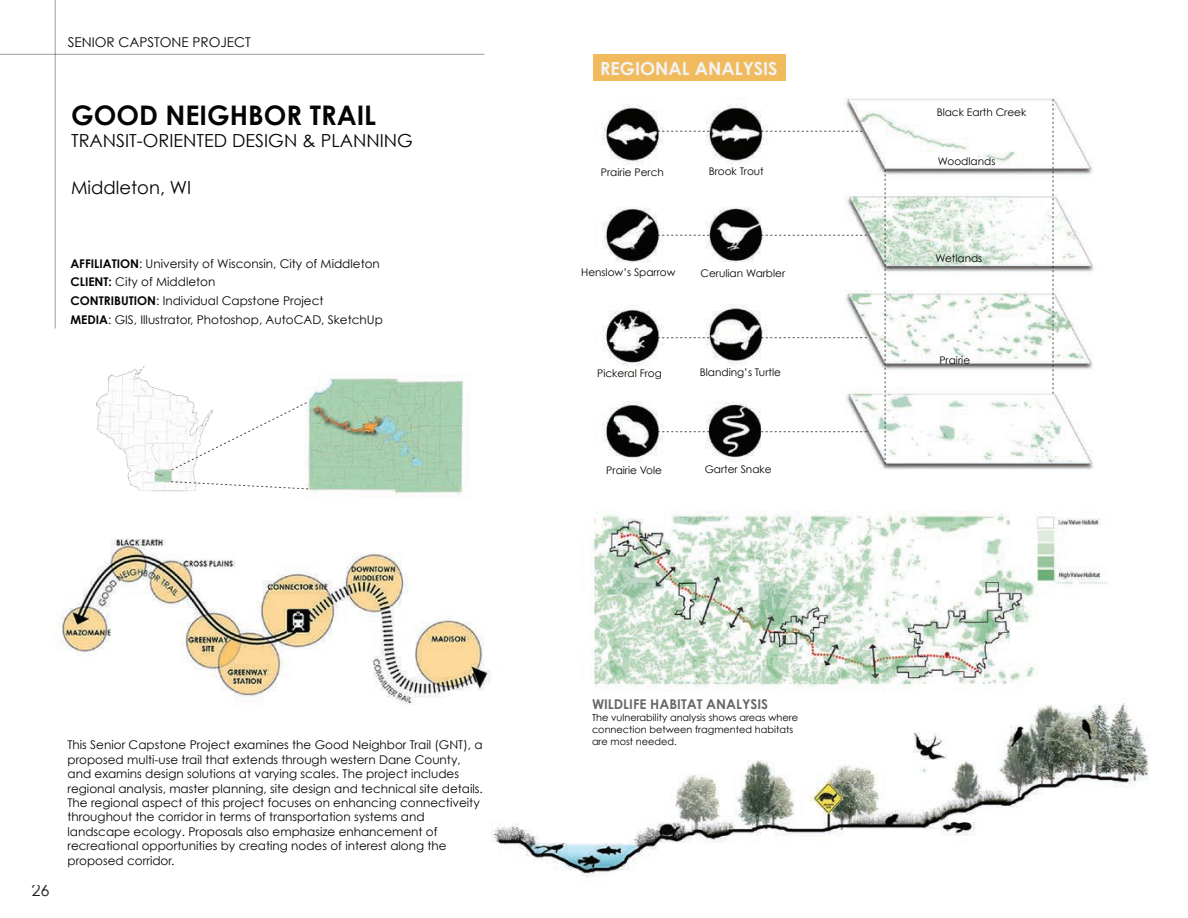
<style>
.page{position:relative;width:1188px;height:918px;background:#fff}
.page>*{position:absolute;margin:0;border:0;box-sizing:border-box;transform-origin:0 0}
.t1{font:700 27px "Century Gothic";color:#040503}
.t2{font:18px "Century Gothic";color:#040503}
.t3{font:700 18px "Century Gothic";color:#f1f4f4}
.t4{font:16.5px "Century Gothic";color:#231f20}
.t5{font:700 13.5px "Century Gothic";color:rgb(4 5 3/.6)}
.t6{font:13.5px "Century Gothic";color:#040503}
.t7{font:12px/14.4px "Century Gothic";color:#040503}
.t8{font:10.5px "Century Gothic";color:#040503}
.t9{font:9.75px/11.7px "Century Gothic";color:#040503}
.s1{font-weight:700}
</style>
<div class="page">
<img style="left:0;top:0;width:1149px;height:877px">
<hr style="left:0;top:54px;width:484px;height:1px;background:#040503">
<svg style="left:658px;top:131px;width:53px;height:1px"></svg>
<svg style="left:761px;top:131px;width:101px;height:1px"></svg>
<svg style="left:1053px;top:100px;width:1px;height:294px"></svg>
<svg style="left:885px;top:170px;width:1px;height:297px"></svg>
<svg style="left:658px;top:235px;width:53px;height:1px"></svg>
<svg style="left:761px;top:235px;width:107px;height:1px"></svg>
<svg style="left:658px;top:337px;width:53px;height:1px"></svg>
<svg style="left:761px;top:337px;width:107px;height:1px"></svg>
<svg style="left:658px;top:431px;width:53px;height:1px"></svg>
<svg style="left:761px;top:431px;width:107px;height:1px"></svg>
<div style="left:593px;top:55px;width:193px;height:26px;background:#f1ba5d"></div>
<hr style="left:55px;top:0;width:1px;height:329px;background:#040503">
<img style="left:96px;top:363px;width:118px;height:130px">
<svg style="left:171px;top:481px;width:139px;height:8px"></svg>
<svg style="left:172px;top:401px;width:137px;height:69px"></svg>
<p class="t6" style="left:68px;top:34px;width:185px">SENIOR CAPSTONE PROJECT</p>
<h1 class="t1" style="left:71px;top:98px;width:307px">GOOD NEIGHBOR TRAIL</h1>
<h2 class="t2" style="left:71px;top:129px;width:343px">TRANSIT-ORIENTED DESIGN &amp; PLANNING</h2>
<h2 class="t2" style="left:71px;top:176px;width:122px">Middleton, WI</h2>
<p class="t7" style="left:70px;top:254px;width:314px;line-height:18.9px"><span class="s1">AFFILIATION</span>: University of Wisconsin, City of Middleton <span class="s1">CLIENT:</span> City of Middleton<br><span class="s1">CONTRIBUTION</span>: Individual Capstone Project<br><span class="s1">MEDIA</span>: GIS, Illustrator, Photoshop, AutoCAD, SketchUp</p>
<h3 class="t4" style="left:32px;top:880px;width:20px">26</h3>
<p class="t7" style="left:68px;top:738px;width:417px">This Senior Capstone Project examines the Good Neighbor Trail (GNT), a proposed multi-use trail that extends through western Dane County, and examins design solutions at varying scales. The project includes regional analysis, master planning, site design and technical site details.<br>The regional aspect of this project focuses on enhancing connectiveity throughout the corridor in terms of transportation systems and landscape ecology. Proposals also emphasize enhancement of recreational opportunities by creating nodes of interest along the proposed corridor.</p>
<h2 class="t3" style="left:600px;top:57px;width:179px">REGIONAL ANALYSIS</h2>
<p class="t8" style="left:601px;top:166px;width:64px">Prairie Perch</p>
<p class="t8" style="left:709px;top:165px;width:57px">Brook Trout</p>
<p class="t8" style="left:581px;top:266px;width:96px">Henslow’s Sparrow</p>
<p class="t8" style="left:701px;top:267px;width:86px">Cerulian Warbler</p>
<p class="t8" style="left:597px;top:367px;width:66px">Pickeral Frog</p>
<p class="t8" style="left:700px;top:366px;width:83px">Blanding’s Turtle</p>
<p class="t8" style="left:606px;top:464px;width:57px">Prairie Vole</p>
<p class="t8" style="left:705px;top:463px;width:68px">Garter Snake</p>
<p class="t5" style="left:592px;top:696px;width:178px">WILDLIFE HABITAT ANALYSIS</p>
<p class="t9" style="left:592px;top:712px;width:208px">The vulnerability analysis shows areas where connection between fragmented habitats are most needed.</p>
<p class="t8" style="left:937px;top:106px;width:91px">Black Earth Creek</p>
<p class="t8" style="left:938px;top:155px;width:59px">Woodlands</p>
<p class="t8" style="left:935px;top:252px;width:48px">Wetlands</p>
<p class="t8" style="left:939px;top:354px;width:32px">Prairie</p>
</div>
